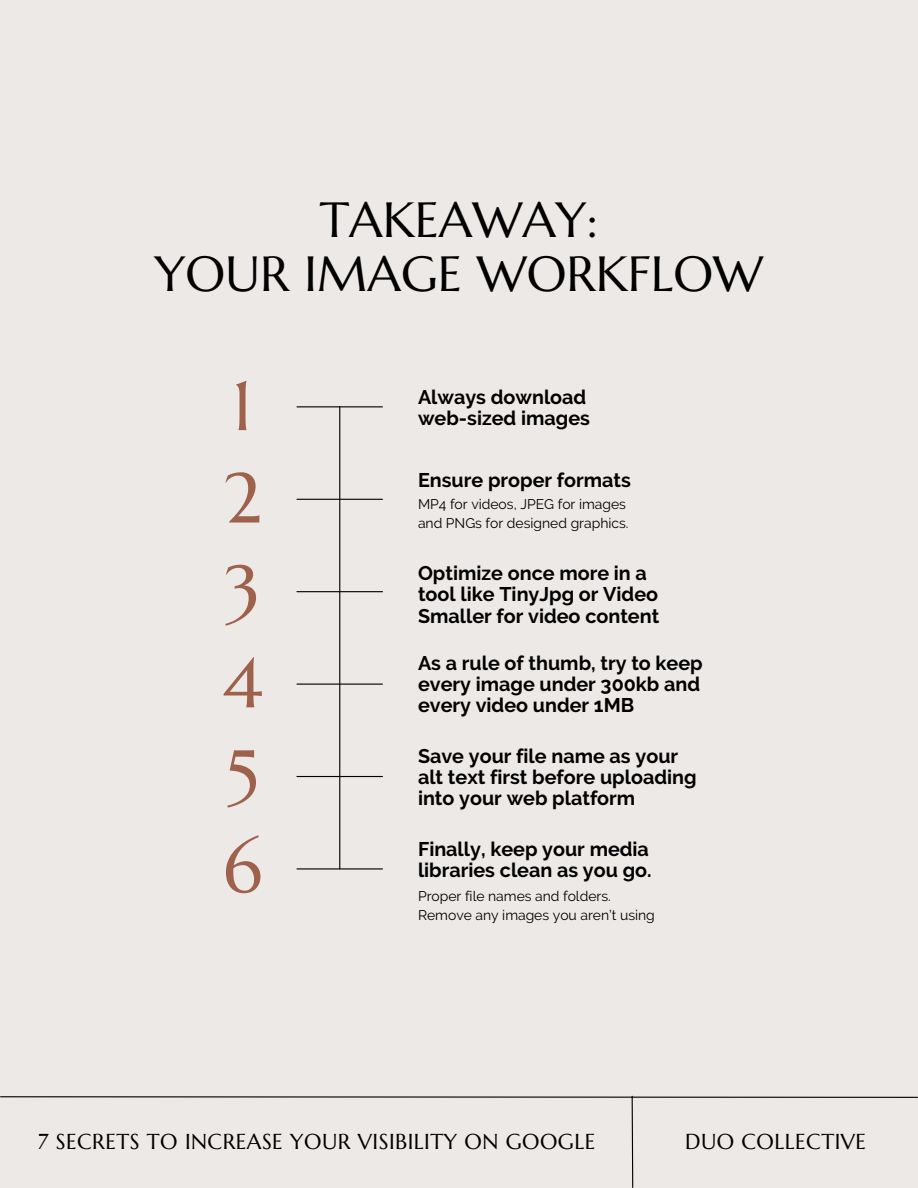
<style>
.page{position:relative;width:918px;height:1188px;background:#ede9e6}
.page>*{position:absolute;margin:0;border:0;box-sizing:border-box;transform-origin:0 0}
.t1{font:70.5px/92.4px "Marcellus";color:#9e624c;text-align:justify}
.t2{font:49.35px/54px "Marcellus";color:#000;text-align:center}
.t3{font:21.6px "Marcellus";letter-spacing:.02em;color:#000}
.t4{font:700 19.8px/21.1px "Raleway";color:#000}
.t5{font:13.95px/19.2px "Raleway";color:#000}
</style>
<div class="page">
<hr style="left:297px;top:499px;width:85px;height:1px;background:#000">
<hr style="left:297px;top:591px;width:85px;height:1px;background:#000">
<hr style="left:297px;top:684px;width:85px;height:1px;background:#000">
<hr style="left:297px;top:776px;width:85px;height:1px;background:#000">
<hr style="left:297px;top:868px;width:85px;height:2px;background:#000">
<hr style="left:297px;top:406px;width:85px;height:1px;background:#000">
<hr style="left:339px;top:407px;width:1px;height:462px;background:#000">
<svg style="left:0;top:1095px;width:918px;height:93px"></svg>
<h2 class="t2" style="left:155px;top:193px;width:610px">TAKEAWAY:<br>YOUR IMAGE WORKFLOW</h2>
<h1 class="t1" style="left:232px;top:359px;width:22px">1</h1>
<h1 class="t1" style="left:222px;top:452px;width:42px">2<br>3<br>4<br>5<br>6</h1>
<p class="t4" style="left:418px;top:387px;width:170px">Always download</p>
<p class="t4" style="left:418px;top:408px;width:173px">web-sized images</p>
<p class="t4" style="left:418px;top:470px;width:214px">Ensure proper formats</p>
<p class="t5" style="left:418px;top:495px;width:212px">MP4 for videos, JPEG for images and PNGs for designed graphics.</p>
<p class="t4" style="left:418px;top:563px;width:243px">Optimize once more in a tool like TinyJpg or Video<br>Smaller for video content</p>
<p class="t4" style="left:418px;top:652px;width:286px">As a rule of thumb, try to keep every image under 300kb and every video under 1MB</p>
<p class="t4" style="left:418px;top:745px;width:280px">Save your file name as your alt text first before uploading into your web platform</p>
<p class="t4" style="left:418px;top:838px;width:235px">Finally, keep your media libraries clean as you go.</p>
<p class="t5" style="left:418px;top:886px;width:238px">Proper file names and folders.<br>Remove any images you aren’t using</p>
<p class="t3" style="left:38px;top:1128px;width:559px">7 SECRETS TO INCREASE YOUR VISIBILITY ON GOOGLE</p>
<p class="t3" style="left:685px;top:1128px;width:182px">DUO COLLECTIVE</p>
</div>
